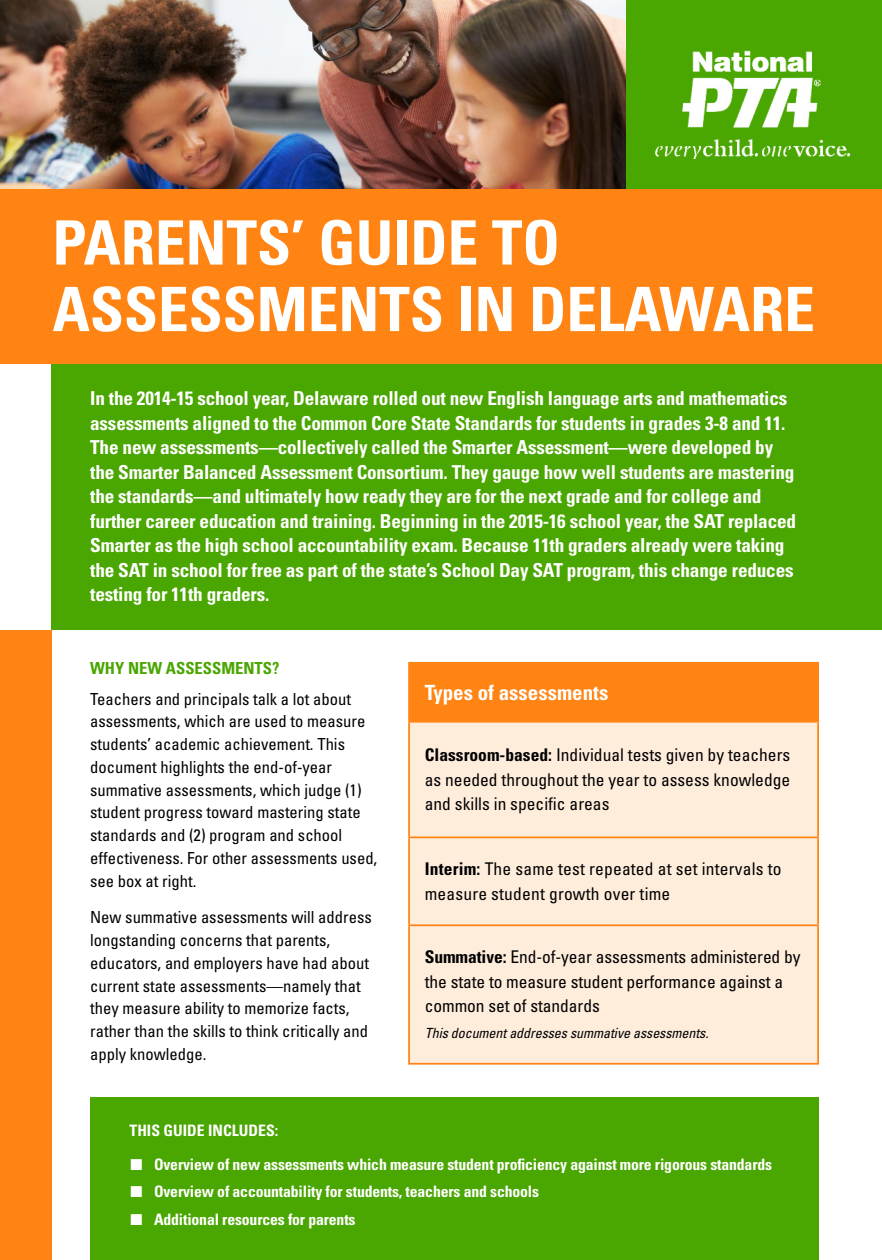
<style>
.page{position:relative;width:882px;height:1260px;background:#fff}
.page>*{position:absolute;margin:0;border:0;box-sizing:border-box;transform-origin:0 0}
.t1{font:700 condensed 61.25px/66.5px "Univers LT Std";color:#fff}
.t2{font:700 condensed 21px "Univers LT Std";color:#fff}
.t3{font:700 condensed 19.25px/24.5px "Univers LT Std";letter-spacing:-.01em;color:#fff}
.t4{font:condensed 17.5px/24.5px "Univers LT Std";color:#000}
.t5{font:condensed 16.62px/22.8px "Univers LT Std";color:#000}
.t6{font:700 condensed 16.62px "Univers LT Std";color:#4aa600}
.t7{font:700 condensed 15.75px "Univers LT Std";letter-spacing:-.01em;color:#fff}
.t8{font:italic condensed 14px "Univers LT Std";letter-spacing:-.005em;color:#000}
.s1{font-weight:700}
</style>
<div class="page">
<div style="left:0;top:630px;width:52px;height:630px;background:#ff8413"></div>
<div style="left:52px;top:292px;width:830px;height:338px;background:#4aa600"></div>
<img style="left:0;top:0;width:626px;height:190px">
<div style="left:626px;top:0;width:256px;height:237px;background:#4aa600"></div>
<img style="left:655px;top:50px;width:196px;height:109px">
<div style="left:0;top:190px;width:882px;height:174px;background:#ff8413"></div>
<div style="left:409px;top:663px;width:409px;height:59px;background:#ff8413"></div>
<div style="left:410px;top:723px;width:407px;height:340px;background:#ffeddc"></div>
<hr style="left:408px;top:662px;width:411px;height:2px;background:#ff8413">
<hr style="left:408px;top:664px;width:2px;height:57px;background:#ff8413">
<hr style="left:817px;top:664px;width:2px;height:57px;background:#ff8413">
<hr style="left:408px;top:721px;width:411px;height:2px;background:#ff8413">
<hr style="left:408px;top:723px;width:2px;height:113px;background:#ff8413">
<hr style="left:817px;top:723px;width:2px;height:113px;background:#ff8413">
<hr style="left:408px;top:836px;width:411px;height:2px;background:#ff8413">
<hr style="left:408px;top:838px;width:2px;height:86px;background:#ff8413">
<hr style="left:817px;top:838px;width:2px;height:86px;background:#ff8413">
<hr style="left:408px;top:924px;width:411px;height:2px;background:#ff8413">
<hr style="left:408px;top:926px;width:2px;height:137px;background:#ff8413">
<hr style="left:817px;top:926px;width:2px;height:137px;background:#ff8413">
<hr style="left:408px;top:1063px;width:411px;height:2px;background:#ff8413">
<div style="left:90px;top:1097px;width:729px;height:163px;background:#4aa600"></div>
<h1 class="t1" style="left:52px;top:209px;width:764px">PARENTS’ GUIDE TO<br>ASSESSMENTS IN DELAWARE</h1>
<p class="t3" style="left:90px;top:386px;width:708px">In the 2014-15 school year, Delaware rolled out new English language arts and mathematics assessments aligned to the Common Core State Standards for students in grades 3-8 and 11.<br>The new assessments—collectively called the Smarter Assessment—were developed by the Smarter Balanced Assessment Consortium. They gauge how well students are mastering the standards—and ultimately how ready they are for the next grade and for college and further career education and training. Beginning in the 2015-16 school year, the SAT replaced Smarter as the high school accountability exam. Because 11th graders already were taking the SAT in school for free as part of the state’s School Day SAT program, this change reduces testing for 11th graders.</p>
<p class="t6" style="left:90px;top:658px;width:191px">WHY NEW ASSESSMENTS?</p>
<p class="t5" style="left:90px;top:687px;width:289px">Teachers and principals talk a lot about assessments, which are used to measure students’ academic achievement. This document highlights the end-of-year summative assessments, which judge (1) student progress toward mastering state standards and (2) program and school effectiveness. For other assessments used, see box at right.</p>
<p class="t5" style="left:90px;top:906px;width:283px">New summative assessments will address longstanding concerns that parents, educators, and employers have had about current state assessments—namely that they measure ability to memorize facts, rather than the skills to think critically and apply knowledge.</p>
<p class="t2" style="left:425px;top:680px;width:185px">Types of assessments</p>
<p class="t4" style="left:425px;top:743px;width:367px;text-align:justify"><span class="s1">Classroom-based:</span> Individual tests given by teachers as needed throughout the year to assess knowledge and skills in specific areas</p>
<p class="t4" style="left:425px;top:857px;width:358px"><span class="s1">Interim:</span> The same test repeated at set intervals to measure student growth over time</p>
<p class="t4" style="left:425px;top:945px;width:377px"><span class="s1">Summative:</span> End-of-year assessments administered by the state to measure student performance against a common set of standards</p>
<p class="t8" style="left:425px;top:1025px;width:285px">This document addresses summative assessments.</p>
<p class="t7" style="left:130px;top:1121px;width:150px">THIS GUIDE INCLUDES:</p>
<p class="t7" style="left:130px;top:1154px;width:643px">■ Overview of new assessments which measure student proficiency against more rigorous standards</p>
<p class="t7" style="left:130px;top:1182px;width:410px">■ Overview of accountability for students, teachers and schools</p>
<p class="t7" style="left:130px;top:1210px;width:227px">■ Additional resources for parents</p>
</div>
